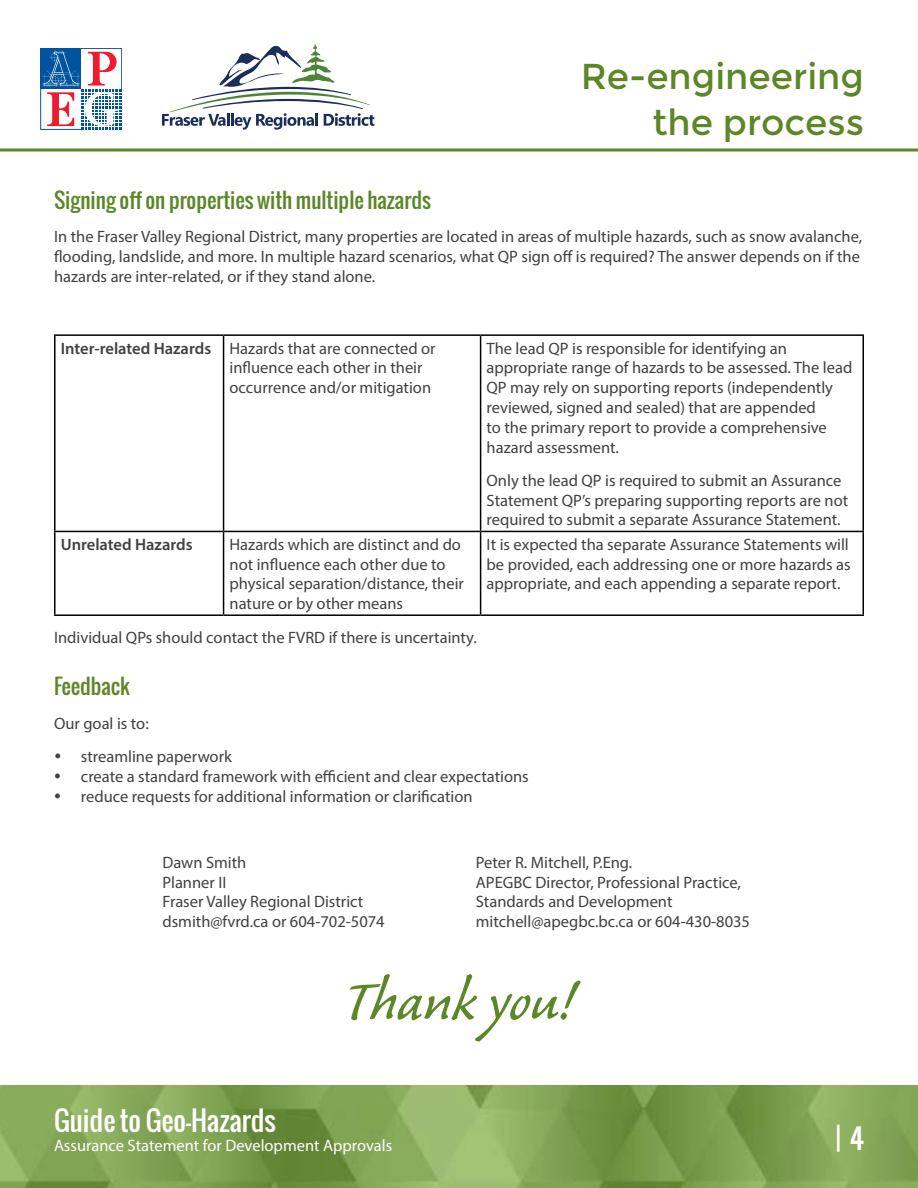
<style>
.page{position:relative;width:918px;height:1188px;background:#fff}
.page>*{position:absolute;margin:0;border:0;box-sizing:border-box;transform-origin:0 0}
.t1{font:72px "Caliban Std";color:#5c8727}
.t2{font:36px/46.5px "Montserrat";color:#5c8727;text-align:right}
.t3{font:27px "Oswald";color:#fff}
.t4{font:21px "Oswald";color:#5c8727}
.t5{font:16.5px/19.8px "Myriad Pro";color:#414042}
.t6{font:16.5px "Myriad Pro";color:#fff}
.t7{font:600 16.5px "Myriad Pro";color:#414042}
.s1{font-weight:600}
</style>
<div class="page">
<img style="left:0;top:1085px;width:918px;height:103px">
<svg style="left:0;top:148px;width:918px;height:4px"></svg>
<svg style="left:162px;top:43px;width:212px;height:87px"></svg>
<svg style="left:47px;top:126px;width:27px;height:1px"></svg>
<div style="left:41px;top:48px;width:81px;height:82px;border:1px solid #00539f"></div>
<div style="left:41px;top:48px;width:40px;height:41px;background:#00539f"></div>
<svg style="left:81px;top:89px;width:41px;height:40px"></svg>
<hr style="left:84px;top:88px;width:1px;height:42px;background:#fff">
<hr style="left:88px;top:88px;width:1px;height:42px;background:#fff">
<hr style="left:91px;top:88px;width:1px;height:42px;background:#fff">
<hr style="left:95px;top:88px;width:1px;height:42px;background:#fff">
<hr style="left:98px;top:88px;width:1px;height:42px;background:#fff">
<hr style="left:101px;top:88px;width:1px;height:42px;background:#fff">
<hr style="left:105px;top:88px;width:1px;height:42px;background:#fff">
<hr style="left:108px;top:88px;width:1px;height:42px;background:#fff">
<hr style="left:111px;top:88px;width:1px;height:42px;background:#fff">
<hr style="left:115px;top:88px;width:1px;height:42px;background:#fff">
<hr style="left:118px;top:88px;width:1px;height:42px;background:#fff">
<hr style="left:81px;top:92px;width:41px;height:1px;background:#fff">
<hr style="left:81px;top:96px;width:41px;height:1px;background:#fff">
<hr style="left:81px;top:99px;width:41px;height:1px;background:#fff">
<hr style="left:81px;top:102px;width:41px;height:1px;background:#fff">
<hr style="left:81px;top:106px;width:41px;height:1px;background:#fff">
<hr style="left:81px;top:109px;width:41px;height:1px;background:#fff">
<hr style="left:81px;top:112px;width:41px;height:1px;background:#fff">
<hr style="left:81px;top:116px;width:41px;height:1px;background:#fff">
<hr style="left:81px;top:119px;width:41px;height:1px;background:#fff">
<hr style="left:81px;top:123px;width:41px;height:1px;background:#fff">
<hr style="left:81px;top:126px;width:41px;height:1px;background:#fff">
<svg style="left:42px;top:50px;width:76px;height:76px"></svg>
<hr style="left:54px;top:334px;width:170px;height:2px;background:#000">
<hr style="left:54px;top:336px;width:2px;height:195px;background:#000">
<hr style="left:224px;top:334px;width:257px;height:2px;background:#000">
<hr style="left:223px;top:336px;width:1px;height:195px;background:#000">
<hr style="left:481px;top:334px;width:383px;height:2px;background:#000">
<hr style="left:480px;top:336px;width:1px;height:195px;background:#000">
<hr style="left:862px;top:336px;width:2px;height:195px;background:#000">
<hr style="left:54px;top:531px;width:170px;height:1px;background:#000">
<hr style="left:54px;top:532px;width:2px;height:82px;background:#000">
<hr style="left:224px;top:531px;width:257px;height:1px;background:#000">
<hr style="left:223px;top:532px;width:1px;height:82px;background:#000">
<hr style="left:481px;top:531px;width:383px;height:1px;background:#000">
<hr style="left:480px;top:532px;width:1px;height:82px;background:#000">
<hr style="left:862px;top:532px;width:2px;height:82px;background:#000">
<hr style="left:54px;top:614px;width:170px;height:2px;background:#000">
<hr style="left:224px;top:614px;width:257px;height:2px;background:#000">
<hr style="left:481px;top:614px;width:383px;height:2px;background:#000">
<h2 class="t2" style="left:581px;top:53px;width:285px">Re-engineering the process</h2>
<p class="t4" style="left:54px;top:184px;width:378px">Signing off on properties with multiple hazards</p>
<p class="t5" style="left:54px;top:226px;width:810px">In the Fraser Valley Regional District, many properties are located in areas of multiple hazards, such as snow avalanche, flooding, landslide, and more. In multiple hazard scenarios, what QP sign off is required? The answer depends on if the hazards are inter-related, or if they stand alone.</p>
<p class="t5" style="left:230px;top:338px;width:208px;text-indent:-169px"><span class="s1">Inter-related Hazards</span> Hazards that are connected or influence each other in their occurrence and/or mitigation</p>
<p class="t5" style="left:487px;top:338px;width:367px">The lead QP is responsible for identifying an appropriate range of hazards to be assessed. The lead QP may rely on supporting reports (independently reviewed, signed and sealed) that are appended<br>to the primary report to provide a comprehensive hazard assessment.</p>
<p class="t5" style="left:487px;top:470px;width:363px">Only the lead QP is required to submit an Assurance<br>Statement QP’s preparing supporting reports are not required to submit a separate Assurance Statement.</p>
<p class="t7" style="left:61px;top:534px;width:133px">Unrelated Hazards</p>
<p class="t5" style="left:230px;top:534px;width:236px">Hazards which are distinct and do not influence each other due to physical separation/distance, their nature or by other means</p>
<p class="t5" style="left:487px;top:534px;width:366px;text-align:justify">It is expected tha separate Assurance Statements will be provided, each addressing one or more hazards as appropriate, and each appending a separate report.</p>
<p class="t5" style="left:54px;top:628px;width:424px">Individual QPs should contact the FVRD if there is uncertainty.</p>
<p class="t4" style="left:54px;top:671px;width:77px">Feedback</p>
<p class="t5" style="left:81px;top:706px;width:152px;line-height:33.3px;text-indent:-27px">Our goal is to:<br>streamline paperwork</p>
<p class="t5" style="left:81px;top:766px;width:449px">create a standard framework with efficient and clear expectations reduce requests for additional information or clarification</p>
<p class="t5" style="left:162px;top:852px;width:224px">Dawn Smith<br>Planner II<br>Fraser Valley Regional District dsmith@fvrd.ca or 604-702-5074</p>
<p class="t5" style="left:476px;top:852px;width:276px">Peter R. Mitchell, P.Eng.<br>APEGBC Director, Professional Practice, Standards and Development mitchell@apegbc.bc.ca or 604-430-8035</p>
<h1 class="t1" style="left:344px;top:965px;width:231px">Thank you!</h1>
<h3 class="t3" style="left:54px;top:1100px;width:224px">Guide to Geo-Hazards</h3>
<p class="t6" style="left:54px;top:1136px;width:340px">Assurance Statement for Development Approvals</p>
<h3 class="t3" style="left:835px;top:1119px;width:30px">| 4</h3>
</div>
